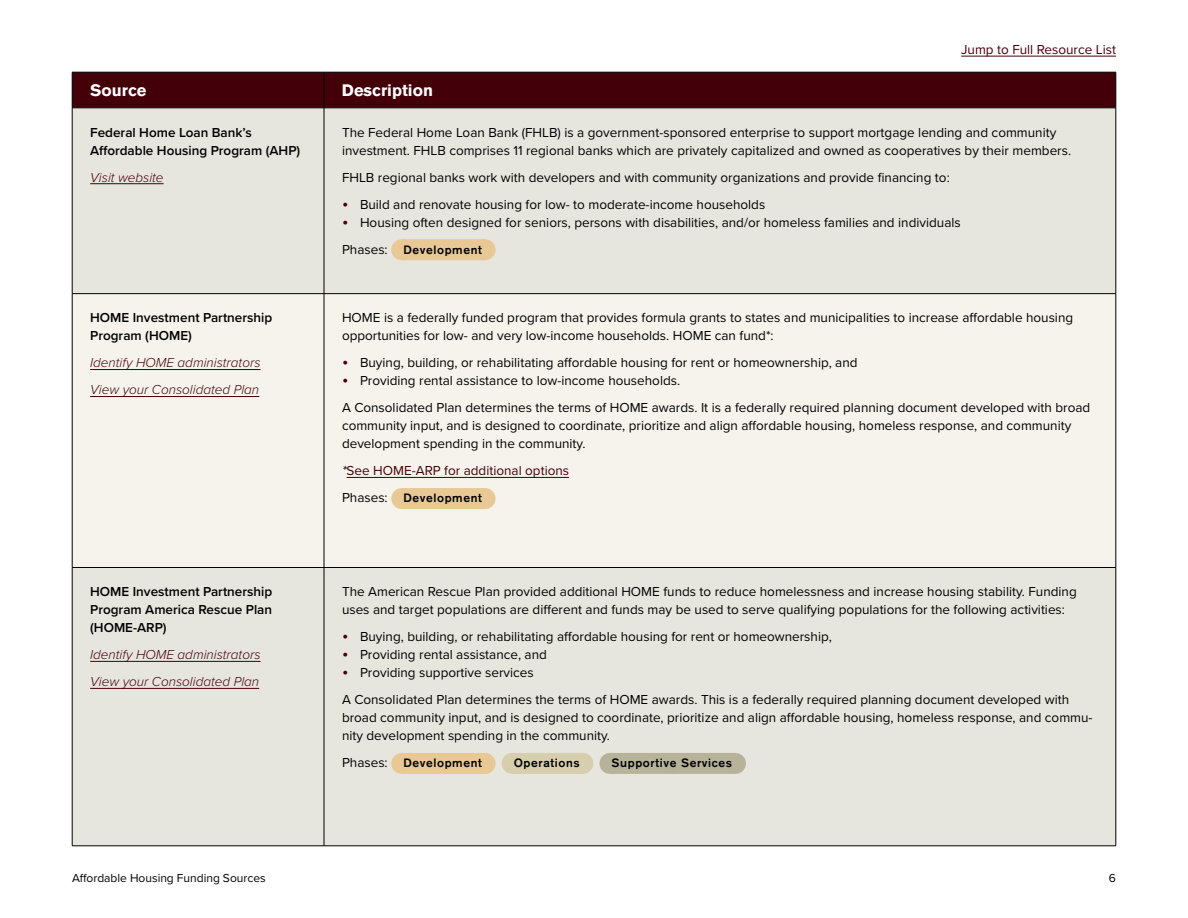
<style>
.page{position:relative;width:1188px;height:918px;background:#fff}
.page>*{position:absolute;margin:0;border:0;box-sizing:border-box;transform-origin:0 0}
.t1{font:700 142.5px "Akzidenz Grotesk BQ";color:#000}
.t2{font:700 16.5px "Akzidenz Grotesk BQ";color:#fff}
.Table_Cell{font:13.5px/18px "Proxima Nova";color:#000}
.Heading_3_-_Table_LH{font:600 13.5px/18px "Proxima Nova";color:#000}
.Heading_3_-_Table_LH-2{font:italic 300 13.5px "Proxima Nova";color:#440008}
.Table_Cell-2{font:13.5px "Proxima Nova";color:#440008}
.Table_Cell-3{font:italic 300 13.5px "Proxima Nova";color:#440008}
.Table_Cell-4{font:500 12px "Akzidenz Grotesk BQ";letter-spacing:.05em;color:#000}
.t3{font:12px "Proxima Nova";color:#000}
.s1{font-size:18px;color:#440008}
.s2{font-family:"Proxima Nova";font-weight:400;font-size:13.5px}
.s3{font-style:italic;color:#000}
</style>
<div class="page">
<hr style="left:961px;top:56px;width:155px;height:1px;background:#440008">
<div style="left:73px;top:73px;width:1043px;height:35px;background:#440008"></div>
<div style="left:73px;top:109px;width:1043px;height:737px;background:#e7e6de"></div>
<div style="left:73px;top:294px;width:1043px;height:273px;background:#f5f3eb"></div>
<hr style="left:324px;top:72px;width:1px;height:36px;background:#000">
<hr style="left:324px;top:108px;width:1px;height:185px;background:#000">
<hr style="left:72px;top:293px;width:252px;height:1px;background:#000">
<hr style="left:324px;top:293px;width:792px;height:1px;background:#000">
<hr style="left:324px;top:294px;width:1px;height:273px;background:#000">
<hr style="left:324px;top:568px;width:1px;height:278px;background:#000">
<hr style="left:72px;top:846px;width:252px;height:1px;background:#000">
<hr style="left:324px;top:846px;width:792px;height:1px;background:#000">
<hr style="left:72px;top:294px;width:1px;height:273px;background:#000">
<hr style="left:1116px;top:294px;width:1px;height:273px;background:#000">
<hr style="left:72px;top:567px;width:252px;height:1px;background:#000">
<hr style="left:72px;top:568px;width:1px;height:278px;background:#000">
<hr style="left:324px;top:567px;width:792px;height:1px;background:#000">
<hr style="left:1116px;top:568px;width:1px;height:278px;background:#000">
<hr style="left:72px;top:108px;width:1px;height:185px;background:#000">
<hr style="left:1116px;top:108px;width:1px;height:185px;background:#000">
<hr style="left:72px;top:72px;width:252px;height:1px;background:#000">
<hr style="left:72px;top:72px;width:1px;height:36px;background:#000">
<hr style="left:324px;top:72px;width:792px;height:1px;background:#000">
<hr style="left:1116px;top:72px;width:1px;height:36px;background:#000">
<hr style="left:72px;top:108px;width:252px;height:1px;background:#000">
<hr style="left:324px;top:108px;width:792px;height:1px;background:#000">
<hr style="left:90px;top:183px;width:74px;height:1px;background:#440008">
<div style="left:402px;top:239px;width:82px;height:21px;background:#e8c995"></div>
<svg style="left:443px;top:239px;width:42px;height:21px"></svg>
<hr style="left:90px;top:369px;width:171px;height:1px;background:#440008">
<hr style="left:90px;top:396px;width:169px;height:1px;background:#440008">
<hr style="left:347px;top:477px;width:222px;height:1px;background:#440008">
<div style="left:402px;top:488px;width:82px;height:21px;background:#e8c995"></div>
<svg style="left:484px;top:488px;width:1px;height:21px"></svg>
<hr style="left:90px;top:661px;width:171px;height:1px;background:#440008">
<hr style="left:90px;top:688px;width:169px;height:1px;background:#440008">
<div style="left:402px;top:753px;width:82px;height:21px;background:#e8c995"></div>
<svg style="left:484px;top:753px;width:1px;height:21px"></svg>
<div style="left:512px;top:753px;width:70px;height:21px;background:#d6cead"></div>
<svg style="left:582px;top:753px;width:1px;height:21px"></svg>
<div style="left:610px;top:753px;width:125px;height:21px;background:#b7b39b"></div>
<svg style="left:735px;top:753px;width:1px;height:21px"></svg>
<p class="Table_Cell-2" style="left:961px;top:39px;width:156px">Jump to Full Resource List</p>
<p class="t2" style="left:90px;top:81px;width:58px">Source</p>
<p class="t2" style="left:342px;top:81px;width:93px">Description</p>
<p class="Heading_3_-_Table_LH" style="left:90px;top:123px;width:212px">Federal Home Loan Bank’s<br>Affordable Housing Program (AHP)</p>
<p class="Table_Cell-3" style="left:90px;top:167px;width:75px">Visit website</p>
<p class="Table_Cell" style="left:342px;top:122px;width:731px">The Federal Home Loan Bank (FHLB) is a government-sponsored enterprise to support mortgage lending and community investment. FHLB comprises 11 regional banks which are privately capitalized and owned as cooperatives by their members.</p>
<p class="Table_Cell" style="left:342px;top:167px;width:609px">FHLB regional banks work with developers and with community organizations and provide financing to:</p>
<p class="Table_Cell" style="left:342px;top:194px;width:425px"><span class="s1">•</span> Build and renovate housing for low- to moderate-income households</p>
<p class="Table_Cell" style="left:342px;top:212px;width:620px"><span class="s1">•</span> Housing often designed for seniors, persons with disabilities, and/or homeless families and individuals</p>
<p class="Table_Cell-4" style="left:342px;top:242px;width:141px"><span class="s2">Phases:</span> Development</p>
<h1 class="t1" style="left:219px;top:535px;width:648px;rotate:-27deg">MOCKUP</h1>
<p class="Heading_3_-_Table_LH" style="left:90px;top:308px;width:184px">HOME Investment Partnership<br>Program (HOME)</p>
<p class="Heading_3_-_Table_LH-2" style="left:90px;top:353px;width:172px">Identify HOME administrators</p>
<p class="Table_Cell-3" style="left:90px;top:380px;width:171px">View your Consolidated Plan</p>
<p class="Table_Cell" style="left:342px;top:308px;width:733px">HOME is a federally funded program that provides formula grants to states and municipalities to increase affordable housing opportunities for low- and very low-income households. HOME can fund*:</p>
<p class="Table_Cell" style="left:342px;top:353px;width:517px"><span class="s1">•</span> Buying, building, or rehabilitating affordable housing for rent or homeownership, and</p>
<p class="Table_Cell" style="left:342px;top:371px;width:340px"><span class="s1">•</span> Providing rental assistance to low-income households.</p>
<p class="Table_Cell" style="left:342px;top:398px;width:750px">A Consolidated Plan determines the terms of HOME awards. It is a federally required planning document developed with broad community input, and is designed to coordinate, prioritize and align affordable housing, homeless response, and community development spending in the community.</p>
<p class="Table_Cell-2" style="left:342px;top:461px;width:229px"><span class="s3">*</span>See HOME-ARP for additional options</p>
<p class="Table_Cell-4" style="left:342px;top:491px;width:141px"><span class="s2">Phases:</span> Development</p>
<p class="Heading_3_-_Table_LH" style="left:90px;top:582px;width:184px;text-align:justify">HOME Investment Partnership Program America Rescue Plan (HOME-ARP)</p>
<p class="Heading_3_-_Table_LH-2" style="left:90px;top:645px;width:172px">Identify HOME administrators</p>
<p class="Heading_3_-_Table_LH-2" style="left:90px;top:672px;width:171px">View your Consolidated Plan</p>
<p class="Table_Cell" style="left:342px;top:582px;width:736px">The American Rescue Plan provided additional HOME funds to reduce homelessness and increase housing stability. Funding uses and target populations are different and funds may be used to serve qualifying populations for the following activities:</p>
<p class="Table_Cell" style="left:342px;top:627px;width:491px"><span class="s1">•</span> Buying, building, or rehabilitating affordable housing for rent or homeownership,</p>
<p class="Table_Cell" style="left:342px;top:645px;width:206px"><span class="s1">•</span> Providing rental assistance, and</p>
<p class="Table_Cell" style="left:342px;top:663px;width:193px"><span class="s1">•</span> Providing supportive services</p>
<p class="Table_Cell" style="left:342px;top:690px;width:752px">A Consolidated Plan determines the terms of HOME awards. This is a federally required planning document developed with broad community input, and is designed to coordinate, prioritize and align affordable housing, homeless response, and commu&shy;nity development spending in the community.</p>
<p class="Table_Cell-4" style="left:342px;top:756px;width:141px"><span class="s2">Phases:</span> Development</p>
<p class="Table_Cell-4" style="left:514px;top:756px;width:67px">Operations</p>
<p class="Table_Cell-4" style="left:612px;top:756px;width:122px">Supportive Services</p>
<p class="t3" style="left:72px;top:869px;width:195px">Affordable Housing Funding Sources</p>
<p class="t3" style="left:1109px;top:869px;width:9px">6</p>
</div>
